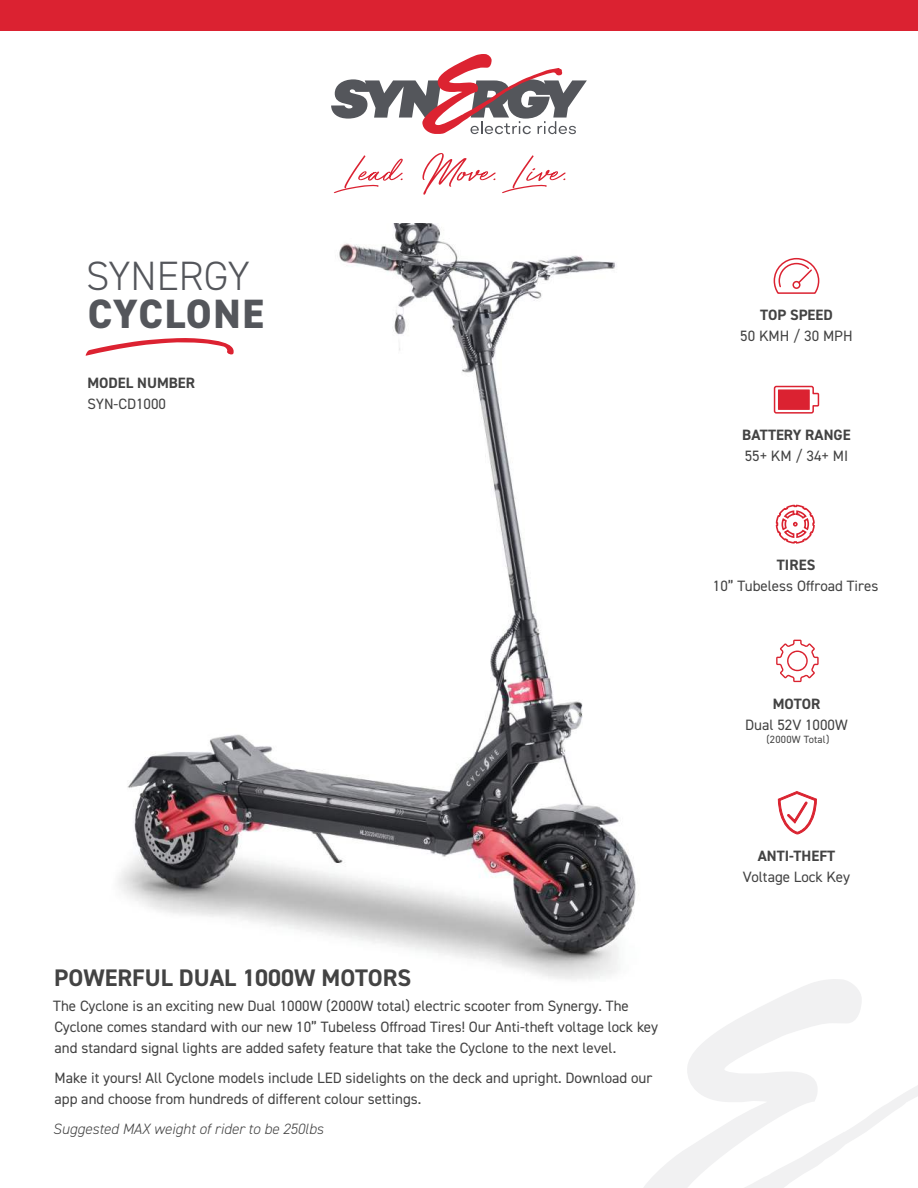
<style>
.page{position:relative;width:918px;height:1188px;background:#fff}
.page>*{position:absolute;margin:0;border:0;box-sizing:border-box;transform-origin:0 0}
.t1{font:300 41.1px "DIN2014";color:#54565b}
.t2{font:800 41.1px "DIN2014";letter-spacing:.03em;color:#54565b}
.t3{font:700 24px "DIN2014";color:#434343}
.t4{font:15px/21px "DIN2014";color:#434343}
.t5{font:700 15px "DIN2014";color:#434343}
.t6{font:italic 300 15px "DIN2014";color:#434343}
.t7{font:10.5px "DIN2014";letter-spacing:.02em;color:#434343}
</style>
<div class="page">
<img style="left:85px;top:223px;width:716px;height:757px">
<svg style="left:331px;top:54px;width:256px;height:80px"></svg>
<div style="left:0;top:0;width:918px;height:30px;background:#db2231"></div>
<svg style="left:333px;top:153px;width:233px;height:42px"></svg>
<svg style="left:86px;top:338px;width:150px;height:18px"></svg>
<svg style="left:773px;top:257px;width:47px;height:38px"></svg>
<svg style="left:773px;top:385px;width:47px;height:29px"></svg>
<div style="left:778px;top:389px;width:32px;height:21px;background:#db2231"></div>
<svg style="left:637px;top:979px;width:281px;height:209px"></svg>
<svg style="left:776px;top:640px;width:43px;height:42px"></svg>
<svg style="left:777px;top:791px;width:40px;height:43px"></svg>
<svg style="left:776px;top:505px;width:39px;height:39px"></svg>
<h1 class="t1" style="left:86px;top:252px;width:165px">SYNERGY</h1>
<h1 class="t2" style="left:88px;top:289px;width:178px">CYCLONE</h1>
<p class="t5" style="left:87px;top:376px;width:109px">MODEL NUMBER</p>
<p class="t4" style="left:87px;top:394px;width:80px">SYN-CD1000</p>
<h2 class="t3" style="left:54px;top:966px;width:359px">POWERFUL DUAL 1000W MOTORS</h2>
<p class="t4" style="left:53px;top:996px;width:606px">The Cyclone is an exciting new Dual 1000W (2000W total) electric scooter from Synergy. The<br>Cyclone comes standard with our new 10” Tubeless Offroad Tires! Our Anti-theft voltage lock key and standard signal lights are added safety feature that take the Cyclone to the next level.</p>
<p class="t4" style="left:55px;top:1068px;width:599px">Make it yours! All Cyclone models include LED sidelights on the deck and upright. Download our app and choose from hundreds of different colour settings.</p>
<p class="t6" style="left:53px;top:1124px;width:272px">Suggested MAX weight of rider to be 250lbs</p>
<p class="t5" style="left:760px;top:308px;width:74px">TOP SPEED</p>
<p class="t4" style="left:740px;top:326px;width:114px">50 KMH / 30 MPH</p>
<p class="t5" style="left:742px;top:428px;width:110px">BATTERY RANGE</p>
<p class="t4" style="left:745px;top:446px;width:105px">55+ KM / 34+ MI</p>
<p class="t5" style="left:777px;top:558px;width:40px">TIRES</p>
<p class="t4" style="left:713px;top:576px;width:167px">10” Tubeless Offroad Tires</p>
<p class="t5" style="left:773px;top:697px;width:49px">MOTOR</p>
<p class="t4" style="left:745px;top:715px;width:104px">Dual 52V 1000W</p>
<p class="t7" style="left:766px;top:735px;width:64px">(2000W Total)</p>
<p class="t5" style="left:758px;top:849px;width:79px">ANTI-THEFT</p>
<p class="t4" style="left:743px;top:867px;width:109px">Voltage Lock Key</p>
</div>
